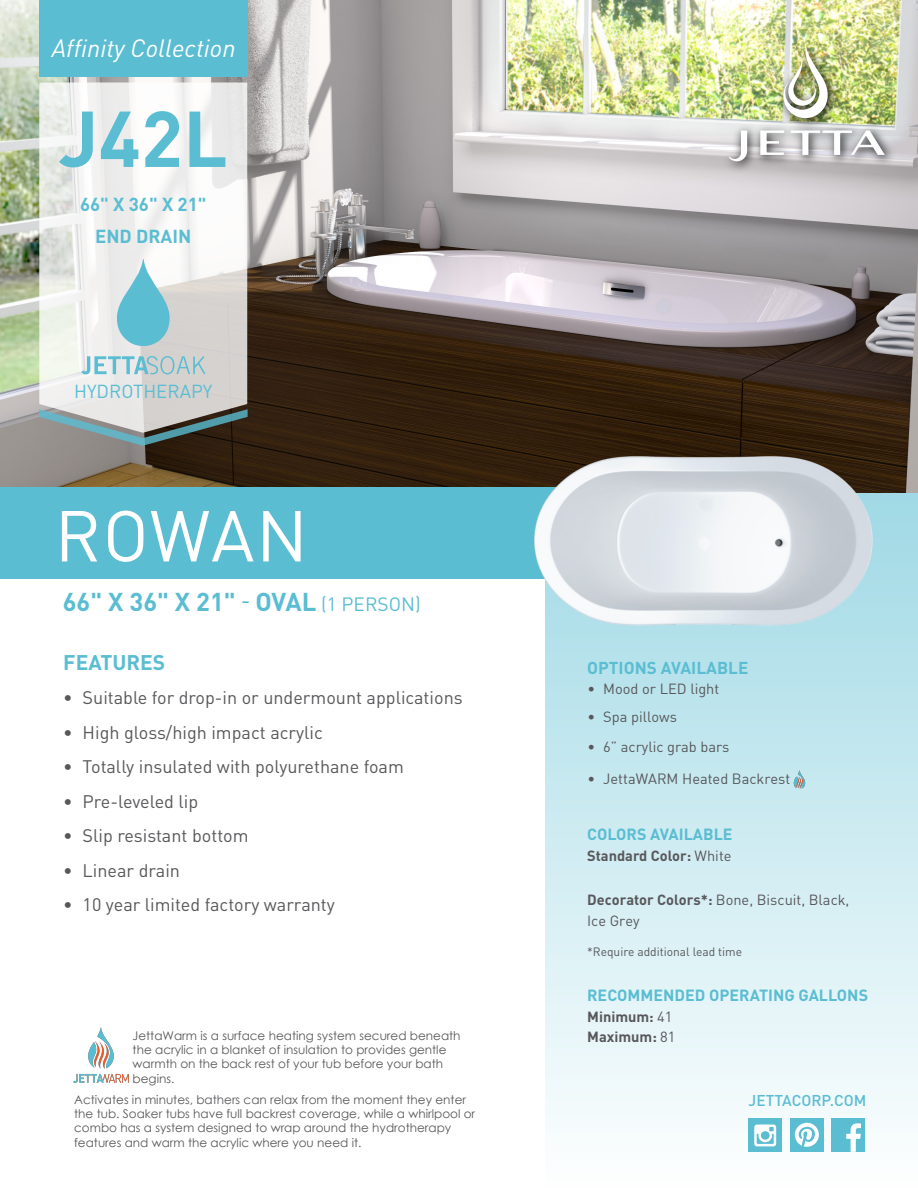
<style>
.page{position:relative;width:918px;height:1188px;background:#fff}
.page>*{position:absolute;margin:0;border:0;box-sizing:border-box;transform-origin:0 0}
.t1{font:700 77.85px "DIN";color:#5abdd2}
.t2{font:70.95px "DIN";color:#fff}
.t3{font:700 25.5px "DIN";color:#5abdd2}
.t4{font:italic 24.75px "DIN";color:#fff}
.t5{font:700 21px "DIN";color:#5abdd2}
.t6{font:700 18.6px/31.5px "DIN";color:#5abdd2;text-align:center}
.t7{font:18.6px "DIN";color:#5abdd2}
.t8{font:18px "DIN";color:#58585b}
.t9{font:700 17.1px "DIN";color:#5abdd2}
.t10{font:700 16.05px "DIN";color:#5abdd2}
.t11{font:500 15.45px "DIN";color:#5abdd2}
.t12{font:14.55px/20.9px "DIN";color:#58585b}
.t13{font:700 14.55px/20.2px "DIN";color:#58585b}
.t14{font:12px/14.4px "Century Gothic";color:#58585b}
.t15{font:12px "DIN";color:#58585b}
.s1{font-family:"Myriad Pro";font-weight:400}
.s2{font-weight:400;font-size:19.05px}
.s3{font-weight:400}
.s4{font-weight:700}
</style>
<div class="page">
<svg style="left:546px;top:493px;width:372px;height:659px"></svg>
<img style="left:0;top:0;width:918px;height:493px">
<img style="left:718px;top:34px;width:182px;height:142px">
<svg style="left:729px;top:130px;width:18px;height:31px"></svg>
<svg style="left:791px;top:130px;width:94px;height:25px"></svg>
<svg style="left:760px;top:130px;width:24px;height:25px"></svg>
<img style="left:778px;top:45px;width:56px;height:73px">
<div style="left:790px;top:1118px;width:33px;height:33px;background:#5abdd2"></div>
<svg style="left:795px;top:1122px;width:24px;height:25px"></svg>
<svg style="left:749px;top:1118px;width:33px;height:34px"></svg>
<div style="left:831px;top:1119px;width:33px;height:33px;background:#5abdd2"></div>
<svg style="left:846px;top:1123px;width:15px;height:29px"></svg>
<div style="left:0;top:487px;width:808px;height:92px;background:#5abdd2"></div>
<svg style="left:39px;top:82px;width:208px;height:327px"></svg>
<svg style="left:39px;top:409px;width:209px;height:37px;background:#808987"></svg>
<div style="left:39px;top:0;width:209px;height:77px;background:#5abdd2"></div>
<svg style="left:109px;top:259px;width:68px;height:87px;background:#a5d3dd"></svg>
<svg style="left:81px;top:356px;width:124px;height:18px;background:#b1d2d8"></svg>
<img style="left:433px;top:364px;width:467px;height:371px">
<img style="left:793px;top:771px;width:13px;height:18px">
<img style="left:74px;top:1027px;width:55px;height:55px">
<h3 class="t4" style="left:52px;top:33px;width:185px">Affinity Collection</h3>
<h1 class="t1" style="left:59px;top:88px;width:170px">J42L</h1>
<h3 class="t6" style="left:80px;top:188px;width:128px">66" X 36" X 21"<br>END DRAIN</h3>
<h3 class="t7" style="left:74px;top:379px;width:140px">HYDROTHERAPY</h3>
<h2 class="t2" style="left:55px;top:492px;width:255px">ROWAN</h2>
<h3 class="t3" style="left:63px;top:585px;width:359px">66" X 36" X 21" <span class="s1">-</span> OVAL <span class="s2">(1 PERSON)</span></h3>
<h3 class="t5" style="left:63px;top:648px;width:104px">FEATURES</h3>
<h3 class="t8" style="left:63px;top:687px;width:401px">• Suitable for drop-in or undermount applications</h3>
<h3 class="t8" style="left:63px;top:721px;width:261px">• High gloss/high impact acrylic</h3>
<h3 class="t8" style="left:63px;top:756px;width:342px">• Totally insulated with polyurethane foam</h3>
<h3 class="t8" style="left:63px;top:790px;width:136px">• Pre-leveled lip</h3>
<h3 class="t8" style="left:63px;top:825px;width:187px">• Slip resistant bottom</h3>
<h3 class="t8" style="left:63px;top:859px;width:118px">• Linear drain</h3>
<h3 class="t8" style="left:63px;top:894px;width:273px">• 10 year limited factory warranty</h3>
<p class="t14" style="left:133px;top:1028px;width:329px">JettaWarm is a surface heating system secured beneath the acrylic in a blanket of insulation to provides gentle warmth on the back rest of your tub before your bath begins.</p>
<p class="t14" style="left:74px;top:1092px;width:403px">Activates in minutes, bathers can relax from the moment they enter the tub. Soaker tubs have full backrest coverage, while a whirlpool or combo has a system designed to wrap around the hydrotherapy features and warm the acrylic where you need it.</p>
<h3 class="t9" style="left:587px;top:657px;width:163px">OPTIONS AVAILABLE</h3>
<p class="t12" style="left:588px;top:679px;width:133px">• Mood or LED light</p>
<p class="t12" style="left:588px;top:706px;width:91px">• Spa pillows</p>
<p class="t12" style="left:588px;top:736px;width:143px">• 6” acrylic grab bars</p>
<p class="t12" style="left:588px;top:768px;width:204px">• JettaWARM Heated Backrest</p>
<h3 class="t10" style="left:587px;top:824px;width:147px">COLORS AVAILABLE</h3>
<p class="t13" style="left:587px;top:845px;width:146px">Standard Color: <span class="s3">White</span></p>
<p class="t12" style="left:587px;top:889px;width:264px"><span class="s4">Decorator Colors*:</span> Bone, Biscuit, Black,<br>Ice Grey</p>
<p class="t15" style="left:587px;top:944px;width:157px">*Require additional lead time</p>
<h3 class="t10" style="left:587px;top:985px;width:283px">RECOMMENDED OPERATING GALLONS</h3>
<p class="t13" style="left:587px;top:1006px;width:90px">Minimum: <span class="s3">41<br></span>Maximum: <span class="s3">81</span></p>
<p class="t11" style="left:749px;top:1090px;width:119px">JETTACORP.COM</p>
</div>
